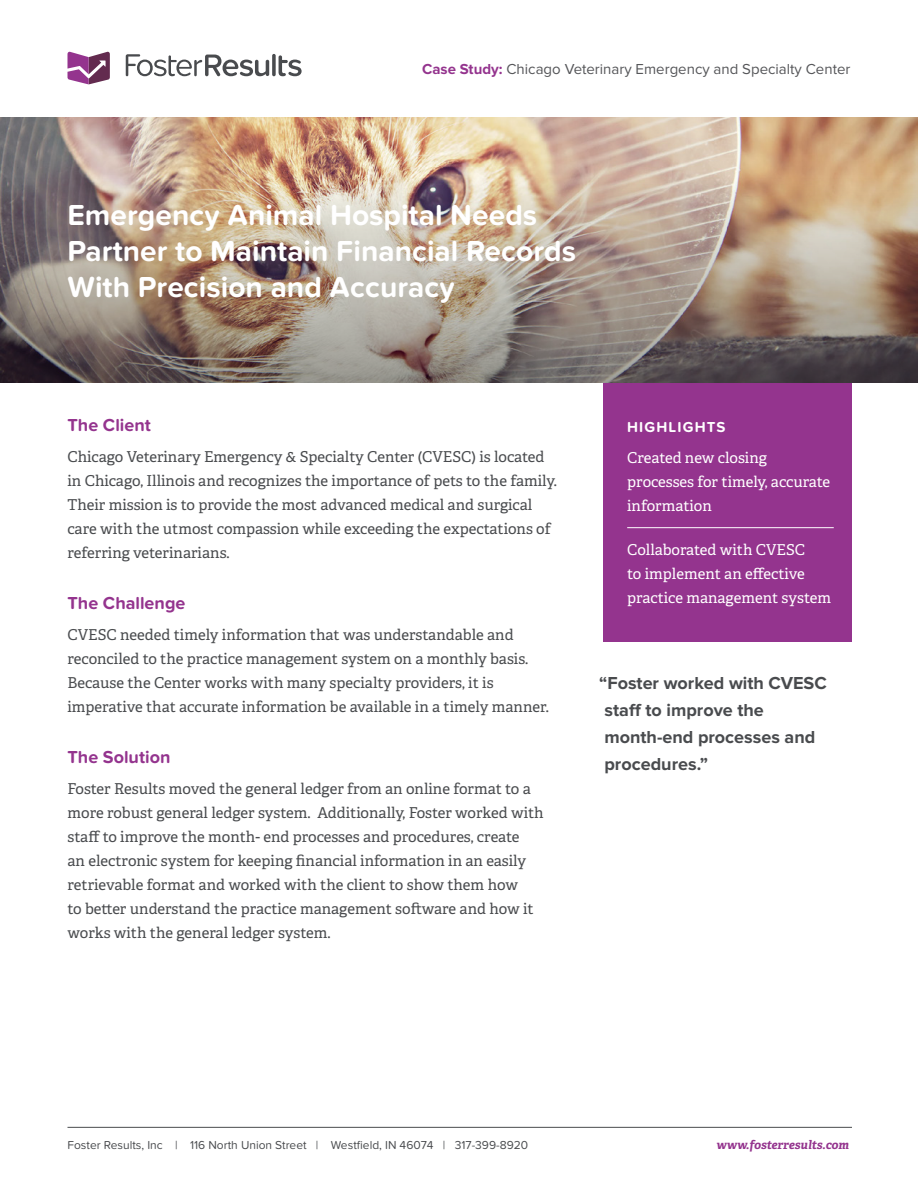
<style>
.page{position:relative;width:918px;height:1188px;background:#fff}
.page>*{position:absolute;margin:0;border:0;box-sizing:border-box;transform-origin:0 0}
.t1{font:700 30px/36px "Proxima Nova Soft";color:#fff}
.t2{font:700 18px/27px "Proxima Nova";color:#494b4e}
.t3{font:700 18px "Proxima Nova Soft";color:#94348e}
.t4{font:15px/24px "Adelle";color:#494b4e}
.t5{font:15px/24px "Adelle";color:#fff}
.t6{font:15px "Proxima Nova";color:#555659}
.t7{font:700 15px "Proxima Nova Soft";letter-spacing:.075em;color:#fff}
.t8{font:12px "Proxima Nova Soft";color:#494b4e}
.t9{font:italic 700 12px "Adelle";color:#94348e}
.s1{font-weight:700;color:#94348e}
</style>
<div class="page">
<div style="left:603px;top:383px;width:248px;height:259px;background:#94348e"></div>
<img style="left:0;top:117px;width:918px;height:266px">
<hr style="left:627px;top:527px;width:207px;height:1px;background:#fff">
<svg style="left:67px;top:52px;width:43px;height:32px"></svg>
<svg style="left:126px;top:54px;width:143px;height:22px"></svg>
<svg style="left:272px;top:54px;width:4px;height:22px"></svg>
<svg style="left:279px;top:55px;width:23px;height:21px"></svg>
<hr style="left:68px;top:1127px;width:784px;height:1px;background:#494b4e">
<p class="t6" style="left:422px;top:60px;width:430px"><span class="s1">Case Study:</span> Chicago Veterinary Emergency and Specialty Center</p>
<p class="t1" style="left:68px;top:198px;width:510px">Emergency Animal Hospital Needs<br>Partner to Maintain Financial Records<br>With Precision and Accuracy</p>
<p class="t3" style="left:68px;top:415px;width:85px">The Client</p>
<p class="t4" style="left:68px;top:444px;width:491px">Chicago Veterinary Emergency &amp; Specialty Center (CVESC) is located in Chicago, Illinois and recognizes the importance of pets to the family.<br>Their mission is to provide the most advanced medical and surgical care with the utmost compassion while exceeding the expectations of referring veterinarians.</p>
<p class="t3" style="left:68px;top:593px;width:120px">The Challenge</p>
<p class="t4" style="left:68px;top:622px;width:483px">CVESC needed timely information that was understandable and reconciled to the practice management system on a monthly basis.<br>Because the Center works with many specialty providers, it is imperative that accurate information be available in a timely manner.</p>
<p class="t3" style="left:68px;top:746px;width:104px">The Solution</p>
<p class="t4" style="left:68px;top:776px;width:478px">Foster Results moved the general ledger from an online format to a more robust general ledger system. Additionally, Foster worked with staff to improve the month- end processes and procedures, create<br>an electronic system for keeping financial information in an easily retrievable format and worked with the client to show them how<br>to better understand the practice management software and how it works with the general ledger system.</p>
<p class="t7" style="left:627px;top:418px;width:100px">HIGHLIGHTS</p>
<p class="t5" style="left:627px;top:445px;width:205px">Created new closing processes for timely, accurate information</p>
<p class="t5" style="left:627px;top:537px;width:205px">Collaborated with CVESC<br>to implement an effective practice management system</p>
<p class="t2" style="left:599px;top:670px;width:229px">“Foster worked with CVESC staff to improve the month-end processes and procedures.”</p>
<p class="t8" style="left:68px;top:1138px;width:462px">Foster Results, Inc | 116 North Union Street | Westfield, IN 46074 | 317-399-8920</p>
<p class="t9" style="left:716px;top:1136px;width:134px">www.fosterresults.com</p>
</div>
